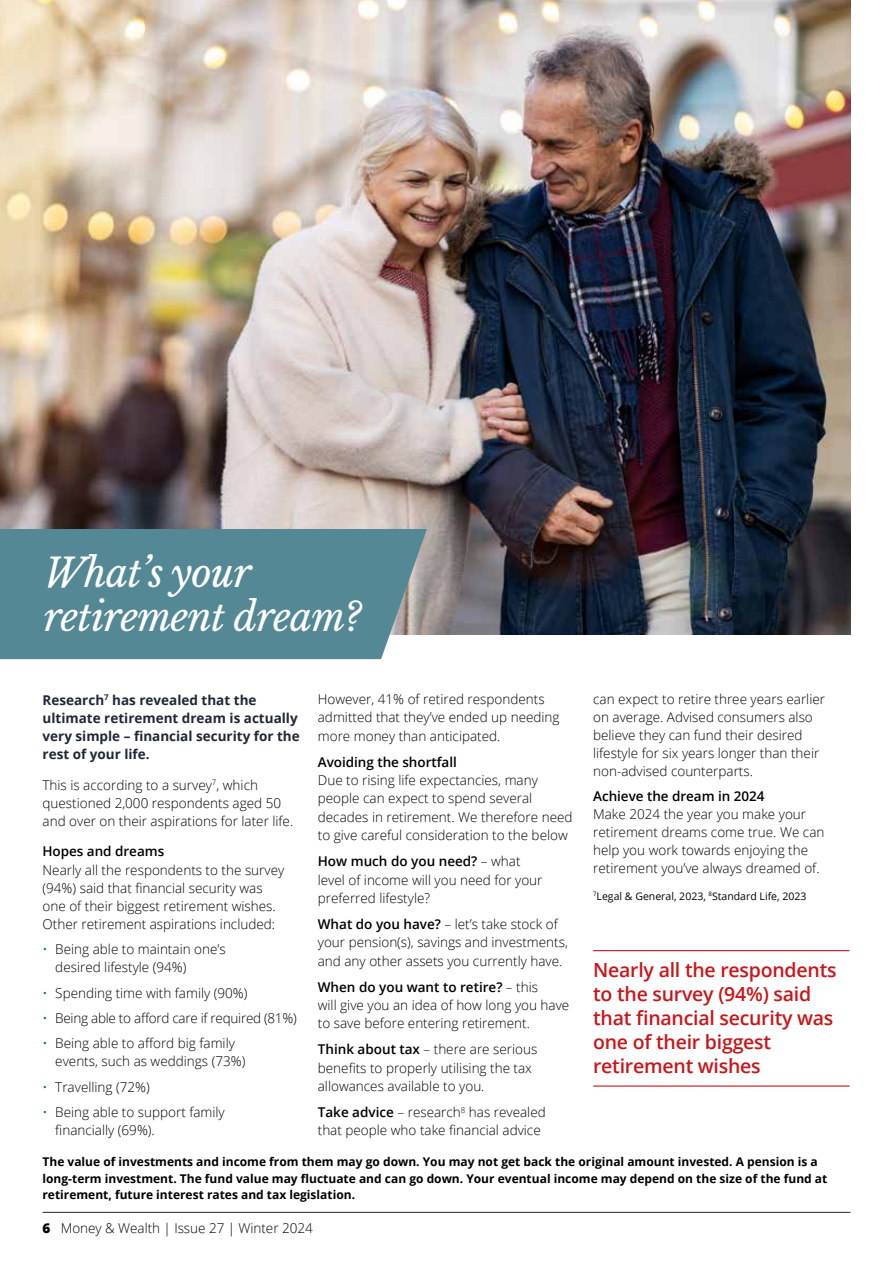
<style>
.page{position:relative;width:893px;height:1263px;background:#fff}
.page>*{position:absolute;margin:0;border:0;box-sizing:border-box;transform-origin:0 0}
.t1{font:italic 39px/43.5px "Libre Baskerville";letter-spacing:-.02em;color:#fff}
.t2{font:600 19.5px/24px "Open Sans";letter-spacing:-.01em;color:#c81619}
.t3{font:300 13.5px/18px "Open Sans";color:#000}
.t4{font:700 13.5px/18px "Open Sans";color:#212737}
.t5{font:600 13.5px "Open Sans";letter-spacing:-.005em;color:#000}
.t6{font:300 13.5px "Open Sans";letter-spacing:-.02em;color:#000}
.t7{font:700 12px/16.5px "Open Sans";color:#000}
.t8{font:10.5px "Open Sans";color:#000}
.s1{color:#075b95}
.s2{font-weight:600}
.s3{font-weight:800}
</style>
<div class="page">
<hr style="left:43px;top:1212px;width:807px;height:1px;background:#212737">
<img style="left:0;top:0;width:850px;height:634px">
<div style="left:0;top:529px;width:427px;height:130px;background:#538894"></div>
<hr style="left:593px;top:950px;width:256px;height:1px;background:#c81619">
<hr style="left:593px;top:1085px;width:256px;height:1px;background:#c81619">
<h1 class="t1" style="left:44px;top:552px;width:319px">What’s your retirement dream?</h1>
<p class="t4" style="left:43px;top:690px;width:259px">Research<sup>7</sup> has revealed that the ultimate retirement dream is actually very simple – financial security for the rest of your life.</p>
<p class="t3" style="left:43px;top:775px;width:252px">This is according to a survey<sup>7</sup>, which questioned 2,000 respondents aged 50 and over on their aspirations for later life.</p>
<p class="t5" style="left:43px;top:842px;width:123px">Hopes and dreams</p>
<p class="t3" style="left:43px;top:860px;width:243px">Nearly all the respondents to the survey (94%) said that financial security was one of their biggest retirement wishes.<br>Other retirement aspirations included:</p>
<p class="t3" style="left:55px;top:940px;width:172px;text-indent:-13px"><span class="s1">•</span> Being able to maintain one’s desired lifestyle (94%)</p>
<p class="t3" style="left:43px;top:983px;width:206px"><span class="s1">•</span> Spending time with family (90%)</p>
<p class="t6" style="left:43px;top:1009px;width:256px"><span class="s1">•</span> Being able to afford care if required (81%)</p>
<p class="t3" style="left:55px;top:1034px;width:192px;text-indent:-13px"><span class="s1">•</span> Being able to afford big family events, such as weddings (73%)</p>
<p class="t3" style="left:43px;top:1078px;width:109px"><span class="s1">•</span> Travelling (72%)</p>
<p class="t3" style="left:55px;top:1103px;width:171px;text-indent:-13px"><span class="s1">•</span> Being able to support family financially (69%).</p>
<p class="t3" style="left:318px;top:689px;width:243px;line-height:18.5px">However, 41% of retired respondents admitted that they’ve ended up needing more money than anticipated.</p>
<p class="t5" style="left:318px;top:752px;width:141px">Avoiding the shortfall</p>
<p class="t3" style="left:318px;top:770px;width:256px;line-height:18.5px">Due to rising life expectancies, many people can expect to spend several decades in retirement. We therefore need to give careful consideration to the below</p>
<p class="t3" style="left:318px;top:852px;width:226px;line-height:18.5px"><span class="s2">How much do you need?</span> – what level of income will you need for your preferred lifestyle?</p>
<p class="t3" style="left:318px;top:914px;width:252px;line-height:18.5px"><span class="s2">What do you have?</span> – let’s take stock of your pension(s), savings and investments, and any other assets you currently have.</p>
<p class="t3" style="left:318px;top:977px;width:253px;line-height:18.5px"><span class="s2">When do you want to retire?</span> – this<br>will give you an idea of how long you have to save before entering retirement.</p>
<p class="t3" style="left:318px;top:1040px;width:221px;line-height:18.5px"><span class="s2">Think about tax</span> – there are serious benefits to properly utilising the tax allowances available to you.</p>
<p class="t3" style="left:318px;top:1102px;width:229px;line-height:18.5px"><span class="s2">Take advice</span> – research<sup>8</sup> has revealed that people who take financial advice</p>
<p class="t3" style="left:593px;top:689px;width:233px">can expect to retire three years earlier on average. Advised consumers also believe they can fund their desired lifestyle for six years longer than their non-advised counterparts.</p>
<p class="t5" style="left:593px;top:787px;width:173px">Achieve the dream in 2024</p>
<p class="t3" style="left:593px;top:805px;width:233px">Make 2024 the year you make your retirement dreams come true. We can help you work towards enjoying the retirement you’ve always dreamed of.</p>
<p class="t8" style="left:593px;top:889px;width:215px"><sup>7</sup>Legal &amp; General, 2023, <sup>8</sup>Standard Life, 2023</p>
<h2 class="t2" style="left:593px;top:957px;width:245px">Nearly all the respondents to the survey (94%) said that financial security was one of their biggest retirement wishes</h2>
<p class="t7" style="left:43px;top:1153px;width:786px">The value of investments and income from them may go down. You may not get back the original amount invested. A pension is a long-term investment. The fund value may fluctuate and can go down. Your eventual income may depend on the size of the fund at retirement, future interest rates and tax legislation.</p>
<p class="t3" style="left:43px;top:1219px;width:272px"><span class="s3">6</span> Money &amp; Wealth | Issue 27 | Winter 2024</p>
</div>
